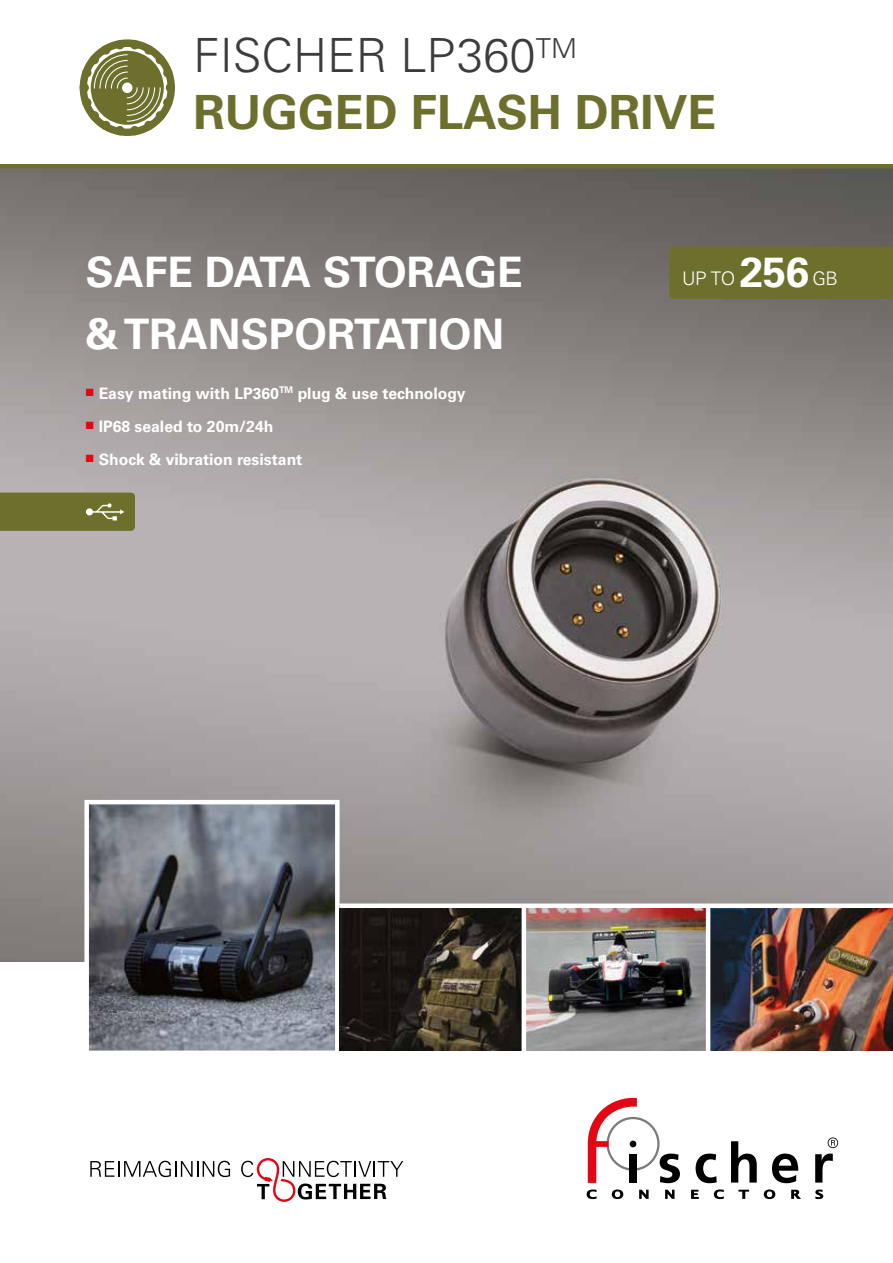
<style>
.page{position:relative;width:893px;height:1263px;background:#fff}
.page>*{position:absolute;margin:0;border:0;box-sizing:border-box;transform-origin:0 0}
.t1{font:700 47.1px/56.6px "Univers";color:#6d702d}
.t2{font:700 42px/62.4px "Univers";color:#fff}
.t3{font:300 18.75px "Univers";color:#fff}
.t4{font:700 15.75px "Univers";color:#fff}
.s1{font-weight:300;color:#3c3c3b}
.s2{color:#e30613}
</style>
<div class="page">
<img style="left:0;top:169px;width:893px;height:792px">
<div style="left:78px;top:38px;width:98px;height:99px;border:2px solid #fff;border-radius:50%"></div>
<div style="left:80px;top:83px;width:9px;height:9px;background:#6d702d;border-radius:50%"></div>
<div style="left:115px;top:126px;width:10px;height:10px;background:#6d702d;border-radius:4px"></div>
<div style="left:130px;top:126px;width:10px;height:10px;background:#6d702d;border-radius:4px"></div>
<div style="left:166px;top:83px;width:9px;height:9px;background:#6d702d;border-radius:50%"></div>
<div style="left:130px;top:40px;width:10px;height:10px;background:#6d702d;border-radius:4px"></div>
<div style="left:115px;top:40px;width:10px;height:10px;background:#6d702d;border-radius:4px"></div>
<svg style="left:82px;top:45px;width:91px;height:86px"></svg>
<img style="left:526px;top:908px;width:180px;height:142px">
<img style="left:89px;top:805px;width:246px;height:245px">
<div style="left:84px;top:800px;width:256px;height:255px;border:4px solid #fff"></div>
<svg style="left:340px;top:908px;width:182px;height:142px;background:#2d271e"></svg>
<img style="left:710px;top:908px;width:183px;height:142px">
<div style="left:339px;top:903px;width:554px;height:5px;background:#fff"></div>
<hr style="left:522px;top:906px;width:4px;height:148px;background:#fff">
<hr style="left:706px;top:906px;width:4px;height:150px;background:#fff">
<svg style="left:588px;top:1097px;width:92px;height:86px"></svg>
<svg style="left:696px;top:1153px;width:21px;height:30px"></svg>
<svg style="left:731px;top:1141px;width:26px;height:41px"></svg>
<svg style="left:772px;top:1153px;width:26px;height:30px"></svg>
<svg style="left:815px;top:1137px;width:23px;height:45px"></svg>
<svg style="left:587px;top:1189px;width:10px;height:10px"></svg>
<svg style="left:612px;top:1189px;width:11px;height:10px"></svg>
<svg style="left:639px;top:1190px;width:10px;height:9px"></svg>
<svg style="left:665px;top:1190px;width:9px;height:9px"></svg>
<svg style="left:691px;top:1190px;width:8px;height:9px"></svg>
<svg style="left:714px;top:1189px;width:10px;height:10px"></svg>
<svg style="left:738px;top:1190px;width:11px;height:9px"></svg>
<svg style="left:764px;top:1189px;width:11px;height:10px"></svg>
<svg style="left:791px;top:1190px;width:10px;height:9px"></svg>
<svg style="left:815px;top:1189px;width:8px;height:10px"></svg>
<div style="left:0;top:164px;width:893px;height:5px;background:#6d702d"></div>
<svg style="left:90px;top:1161px;width:140px;height:16px"></svg>
<svg style="left:241px;top:1158px;width:162px;height:44px"></svg>
<svg style="left:0;top:493px;width:135px;height:38px;background:#717434"></svg>
<div style="left:669px;top:247px;width:224px;height:52px;background:#6d702d"></div>
<h1 class="t1" style="left:193px;top:28px;width:524px"><span class="s1">FISCHER LP360</span><sup>TM<br></sup>RUGGED FLASH DRIVE</h1>
<h2 class="t2" style="left:86px;top:241px;width:438px">SAFE DATA STORAGE &amp; TRANSPORTATION</h2>
<p class="t4" style="left:86px;top:384px;width:381px"><span class="s2">■</span> Easy mating with LP360<sup>TM</sup> plug &amp; use technology</p>
<p class="t4" style="left:86px;top:417px;width:189px"><span class="s2">■</span> IP68 sealed to 20m/24h</p>
<p class="t4" style="left:86px;top:450px;width:218px"><span class="s2">■</span> Shock &amp; vibration resistant</p>
<h2 class="t2" style="left:740px;top:241px;width:71px">256</h2>
<p class="t3" style="left:682px;top:267px;width:54px">UP TO</p>
<p class="t3" style="left:812px;top:267px;width:27px">GB</p>
</div>
